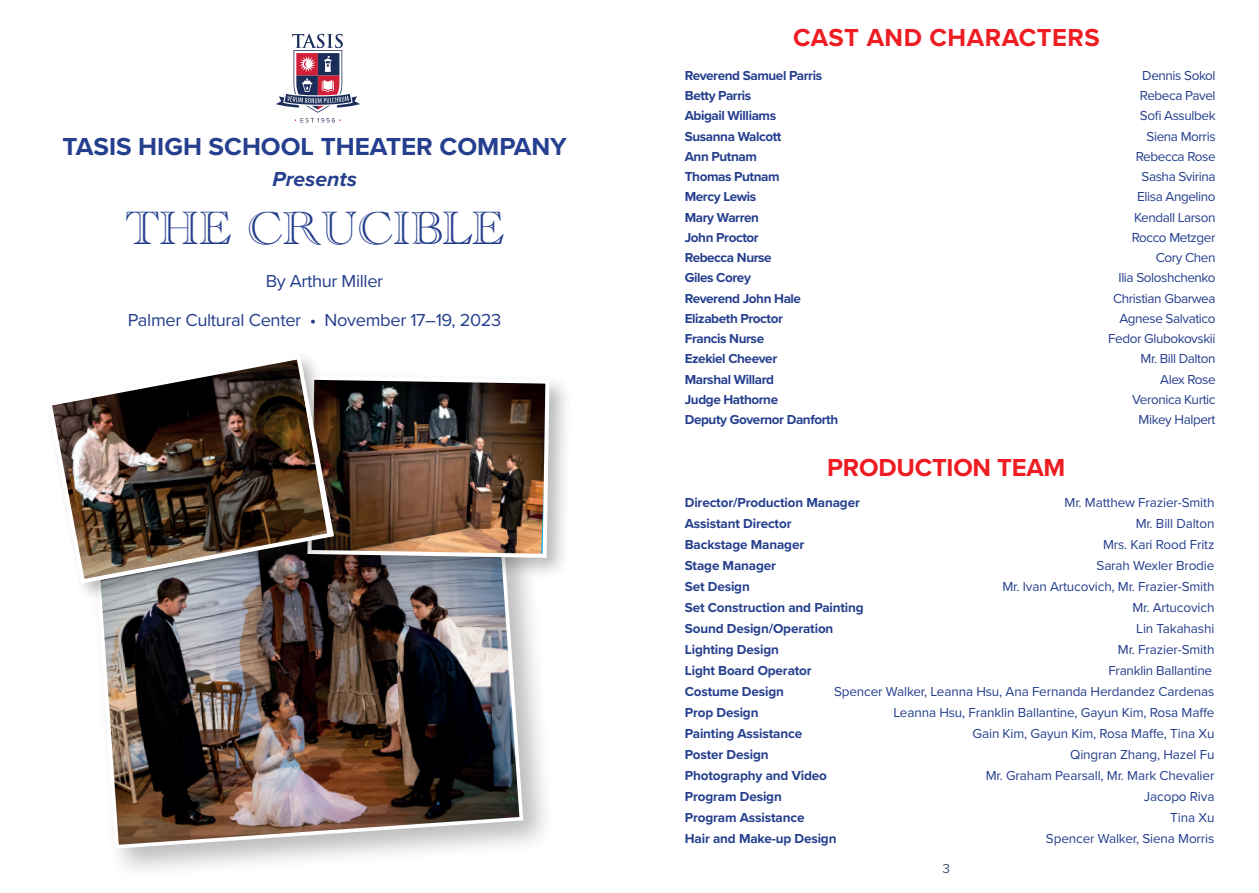
<style>
.page{position:relative;width:1259px;height:893px;background:#fff}
.page>*{position:absolute;margin:0;border:0;box-sizing:border-box;transform-origin:0 0}
.t1{font:48px "Academy Engraved Let Plain";color:#253f8e}
.t2{font:700 25.5px "Proxima Nova";color:#253f8e}
.t3{font:700 25.5px "Proxima Nova";letter-spacing:.02em;color:#ee1d23}
.t4{font:700 25.5px "Proxima Nova";color:#ee1d23}
.t5{font:italic 700 21px "Proxima Nova";color:#253f8e}
.t6{font:18px/39px "Proxima Nova";letter-spacing:-.02em;color:#253f8e}
.t7{font:13.5px "Proxima Nova";letter-spacing:-.01em;color:#253f8e}
.t8{font:700 13.5px "Proxima Nova";letter-spacing:-.01em;color:#253f8e}
.t9{font:700 13.5px "Proxima Nova";letter-spacing:-.03em;color:#253f8e}
.t10{font:13.5px "Proxima Nova";letter-spacing:-.03em;color:#253f8e}
.t11{font:13.5px "Proxima Nova";color:#3f5973}
</style>
<div class="page">
<svg style="left:276px;top:34px;width:84px;height:89px"></svg>
<div style="left:88px;top:516px;width:468px;height:365px;background:#231f20;opacity:.3"></div>
<img style="left:93px;top:581px;width:432px;height:270px">
<div style="left:302px;top:371px;width:270px;height:210px;background:#231f20;opacity:.3"></div>
<img style="left:353px;top:374px;width:198px;height:186px">
<div style="left:44px;top:352px;width:309px;height:251px;background:#231f20;opacity:.3"></div>
<img style="left:45px;top:352px;width:291px;height:234px">
<h2 class="t2" style="left:62px;top:127px;width:506px">TASIS HIGH SCHOOL THEATER COMPANY</h2>
<h3 class="t5" style="left:272px;top:163px;width:86px">Presents</h3>
<h1 class="t1" style="left:126px;top:192px;width:379px">THE CRUCIBLE</h1>
<h3 class="t6" style="left:128px;top:260px;width:375px;text-indent:138px">By Arthur Miller<br>Palmer Cultural Center • November 17–19, 2023</h3>
<h2 class="t3" style="left:793px;top:18px;width:308px">CAST AND CHARACTERS</h2>
<p class="t9" style="left:685px;top:65px;width:139px">Reverend Samuel Parris</p>
<p class="t10" style="left:1142px;top:65px;width:75px">Dennis Sokol</p>
<p class="t9" style="left:685px;top:85px;width:68px">Betty Parris</p>
<p class="t10" style="left:1140px;top:85px;width:77px">Rebeca Pavel</p>
<p class="t9" style="left:685px;top:106px;width:93px">Abigail Williams</p>
<p class="t10" style="left:1139px;top:106px;width:77px">Sofi Assulbek</p>
<p class="t9" style="left:685px;top:126px;width:98px">Susanna Walcott</p>
<p class="t10" style="left:1146px;top:126px;width:70px">Siena Morris</p>
<p class="t9" style="left:685px;top:146px;width:74px">Ann Putnam</p>
<p class="t10" style="left:1136px;top:146px;width:81px">Rebecca Rose</p>
<p class="t9" style="left:685px;top:166px;width:96px">Thomas Putnam</p>
<p class="t10" style="left:1141px;top:166px;width:76px">Sasha Svirina</p>
<p class="t9" style="left:685px;top:187px;width:73px">Mercy Lewis</p>
<p class="t10" style="left:1137px;top:187px;width:80px">Elisa Angelino</p>
<p class="t9" style="left:685px;top:207px;width:76px">Mary Warren</p>
<p class="t10" style="left:1134px;top:207px;width:83px">Kendall Larson</p>
<p class="t9" style="left:685px;top:227px;width:75px">John Proctor</p>
<p class="t10" style="left:1131px;top:227px;width:85px">Rocco Metzger</p>
<p class="t9" style="left:685px;top:247px;width:88px">Rebecca Nurse</p>
<p class="t10" style="left:1155px;top:247px;width:61px">Cory Chen</p>
<p class="t9" style="left:685px;top:268px;width:68px">Giles Corey</p>
<p class="t10" style="left:1118px;top:268px;width:99px">Ilia Soloshchenko</p>
<p class="t9" style="left:685px;top:288px;width:118px">Reverend John Hale</p>
<p class="t10" style="left:1113px;top:288px;width:104px">Christian Gbarwea</p>
<p class="t9" style="left:685px;top:308px;width:100px">Elizabeth Proctor</p>
<p class="t10" style="left:1119px;top:308px;width:98px">Agnese Salvatico</p>
<p class="t9" style="left:685px;top:328px;width:81px">Francis Nurse</p>
<p class="t10" style="left:1108px;top:328px;width:109px">Fedor Glubokovskii</p>
<p class="t9" style="left:685px;top:349px;width:94px">Ezekiel Cheever</p>
<p class="t10" style="left:1140px;top:349px;width:76px">Mr. Bill Dalton</p>
<p class="t9" style="left:685px;top:369px;width:91px">Marshal Willard</p>
<p class="t10" style="left:1160px;top:369px;width:57px">Alex Rose</p>
<p class="t9" style="left:685px;top:389px;width:95px">Judge Hathorne</p>
<p class="t10" style="left:1132px;top:389px;width:85px">Veronica Kurtic</p>
<p class="t9" style="left:685px;top:409px;width:155px">Deputy Governor Danforth</p>
<p class="t10" style="left:1138px;top:409px;width:78px">Mikey Halpert</p>
<h2 class="t4" style="left:827px;top:449px;width:240px">PRODUCTION TEAM</h2>
<p class="t8" style="left:685px;top:492px;width:177px">Director/Production Manager</p>
<p class="t7" style="left:1064px;top:492px;width:151px">Mr. Matthew Frazier-Smith</p>
<p class="t8" style="left:685px;top:513px;width:108px">Assistant Director</p>
<p class="t7" style="left:1135px;top:513px;width:80px">Mr. Bill Dalton</p>
<p class="t8" style="left:685px;top:534px;width:121px">Backstage Manager</p>
<p class="t7" style="left:1103px;top:534px;width:113px">Mrs. Kari Rood Fritz</p>
<p class="t8" style="left:685px;top:555px;width:93px">Stage Manager</p>
<p class="t7" style="left:1096px;top:555px;width:119px">Sarah Wexler Brodie</p>
<p class="t8" style="left:685px;top:576px;width:67px">Set Design</p>
<p class="t7" style="left:1002px;top:576px;width:213px">Mr. Ivan Artucovich, Mr. Frazier-Smith</p>
<p class="t8" style="left:685px;top:597px;width:180px">Set Construction and Painting</p>
<p class="t7" style="left:1132px;top:597px;width:84px">Mr. Artucovich</p>
<p class="t8" style="left:685px;top:618px;width:150px">Sound Design/Operation</p>
<p class="t7" style="left:1136px;top:618px;width:80px">Lin Takahashi</p>
<p class="t8" style="left:685px;top:639px;width:96px">Lighting Design</p>
<p class="t7" style="left:1118px;top:639px;width:98px">Mr. Frazier-Smith</p>
<p class="t8" style="left:685px;top:660px;width:128px">Light Board Operator</p>
<p class="t7" style="left:1108px;top:660px;width:105px">Franklin Ballantine</p>
<p class="t8" style="left:685px;top:681px;width:101px">Costume Design</p>
<p class="t7" style="left:834px;top:681px;width:382px">Spencer Walker, Leanna Hsu, Ana Fernanda Herdandez Cardenas</p>
<p class="t8" style="left:685px;top:702px;width:75px">Prop Design</p>
<p class="t7" style="left:893px;top:702px;width:322px">Leanna Hsu, Franklin Ballantine, Gayun Kim, Rosa Maffe</p>
<p class="t8" style="left:685px;top:723px;width:119px">Painting Assistance</p>
<p class="t7" style="left:972px;top:723px;width:243px">Gain Kim, Gayun Kim, Rosa Maffe, Tina Xu</p>
<p class="t8" style="left:685px;top:744px;width:85px">Poster Design</p>
<p class="t7" style="left:1070px;top:744px;width:146px">Qingran Zhang, Hazel Fu</p>
<p class="t8" style="left:685px;top:765px;width:144px">Photography and Video</p>
<p class="t7" style="left:985px;top:765px;width:230px">Mr. Graham Pearsall, Mr. Mark Chevalier</p>
<p class="t8" style="left:685px;top:786px;width:99px">Program Design</p>
<p class="t7" style="left:1144px;top:786px;width:72px">Jacopo Riva</p>
<p class="t8" style="left:685px;top:807px;width:121px">Program Assistance</p>
<p class="t7" style="left:1170px;top:807px;width:46px">Tina Xu</p>
<p class="t8" style="left:685px;top:828px;width:153px">Hair and Make-up Design</p>
<p class="t7" style="left:1046px;top:828px;width:170px">Spencer Walker, Siena Morris</p>
<p class="t11" style="left:942px;top:858px;width:9px">3</p>
</div>
